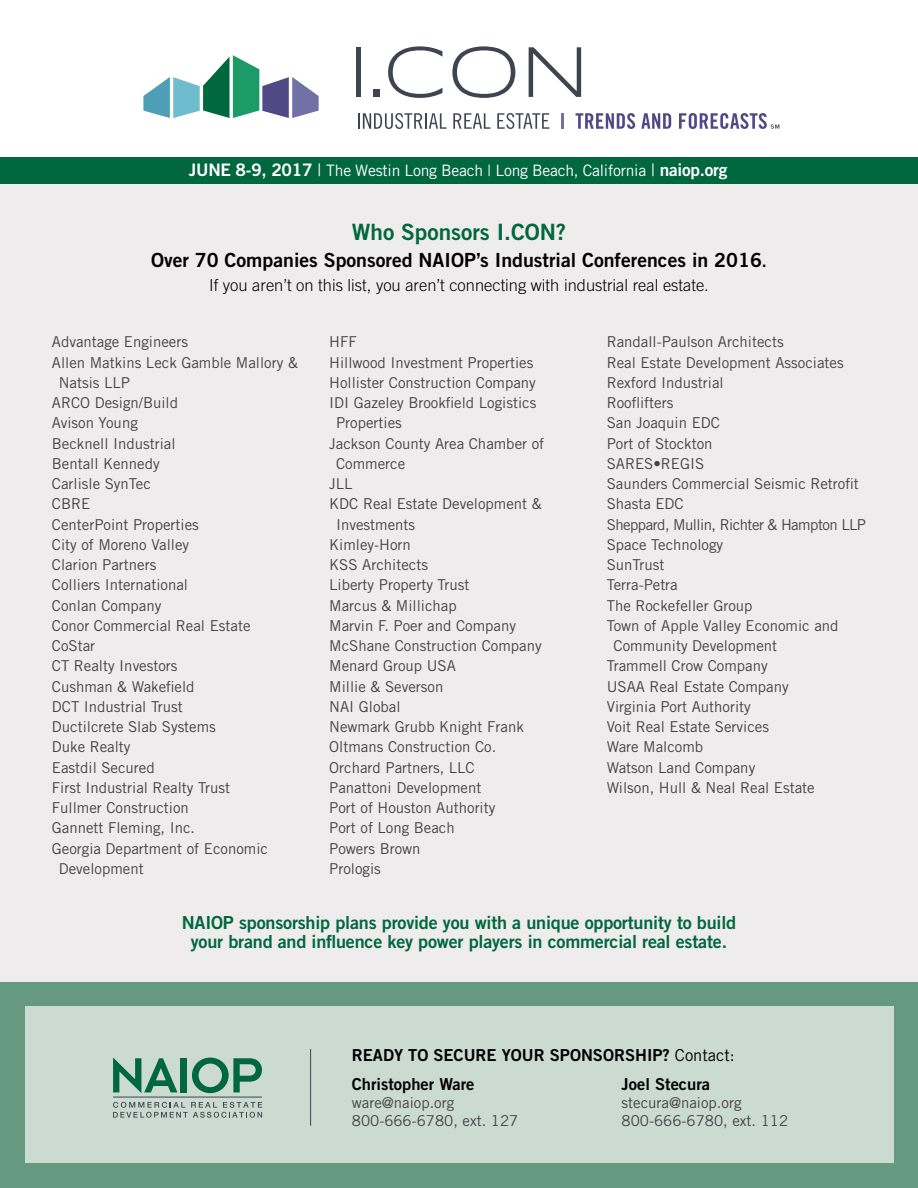
<style>
.page{position:relative;width:918px;height:1188px;background:#fff}
.page>*{position:absolute;margin:0;border:0;box-sizing:border-box;transform-origin:0 0}
.t1{font:22.5px "Trade Gothic LT Std Bd 2";color:#00673e}
.t2{font:19.5px "Trade Gothic LT Std Bd 2";color:#000}
.t3{font:18px/19.8px "Trade Gothic LT Std Bd 2";letter-spacing:-.01em;color:#00673e;text-align:center}
.t4{font:300 16.5px "Trade Gothic LT Std";color:#000}
.t5{font:16.5px/29.2px "Trade Gothic LT Std Bd 2";color:#000}
.t6{font:15.75px "Trade Gothic LT Std";letter-spacing:-.015em;color:#fff}
.t7{font:15px/18px "Trade Gothic LT Std";color:#464346}
.t8{font:15px "Trade Gothic LT Std";letter-spacing:-.035em;color:#464346}
.s1{font-family:"Trade Gothic LT Std Bd 2";font-size:17.25px}
.s2{font-size:17.25px}
.s3{font-size:16.5px}
.s4{font-family:"Trade Gothic LT Std"}
</style>
<div class="page">
<div style="left:0;top:177px;width:918px;height:812px;background:#eeecec"></div>
<div style="left:0;top:983px;width:918px;height:205px;background:#659a80"></div>
<div style="left:25px;top:1007px;width:868px;height:156px;background:#cbdbd2"></div>
<div style="left:0;top:157px;width:918px;height:26px;background:#00673e"></div>
<svg style="left:113px;top:1058px;width:64px;height:35px"></svg>
<div style="left:181px;top:1058px;width:6px;height:34px;background:#00673e"></div>
<svg style="left:192px;top:1058px;width:70px;height:35px"></svg>
<hr style="left:113px;top:1097px;width:149px;height:1px;background:#3f454f">
<svg style="left:113px;top:1102px;width:149px;height:16px"></svg>
<hr style="left:310px;top:1049px;width:1px;height:77px;background:#3f454f">
<svg style="left:358px;top:113px;width:89px;height:16px"></svg>
<svg style="left:453px;top:113px;width:37px;height:16px"></svg>
<svg style="left:497px;top:113px;width:52px;height:16px"></svg>
<hr style="left:561px;top:113px;width:3px;height:16px;background:#7171a6">
<svg style="left:576px;top:113px;width:59px;height:16px"></svg>
<svg style="left:641px;top:113px;width:30px;height:16px"></svg>
<hr style="left:357px;top:47px;width:4px;height:50px;background:#3f454f">
<div style="left:373px;top:89px;width:7px;height:8px;background:#3f454f"></div>
<svg style="left:388px;top:46px;width:54px;height:52px"></svg>
<svg style="left:452px;top:46px;width:63px;height:52px"></svg>
<svg style="left:529px;top:47px;width:52px;height:50px"></svg>
<svg style="left:143px;top:55px;width:176px;height:63px"></svg>
<svg style="left:679px;top:113px;width:100px;height:16px"></svg>
<p class="t6" style="left:189px;top:161px;width:540px"><span class="s1">JUNE 8-9, 2017</span> <span class="s2">|</span> The Westin Long Beach | Long Beach, California <span class="s2">|</span> <span class="s1">naiop.org</span></p>
<h1 class="t1" style="left:352px;top:218px;width:216px">Who Sponsors I.CON?</h1>
<h2 class="t2" style="left:151px;top:248px;width:617px">Over 70 Companies Sponsored NAIOP’s Industrial Conferences in 2016<span class="s3">.</span></h2>
<p class="t4" style="left:209px;top:276px;width:501px">If you aren’t on this list, you aren’t connecting with industrial real estate.</p>
<p class="t7" style="left:52px;top:333px;width:138px">Advantage Engineers</p>
<p class="t7" style="left:52px;top:353px;width:248px">Allen Matkins Leck Gamble Mallory &amp;</p>
<p class="t7" style="left:59px;top:373px;width:73px">Natsis LLP</p>
<p class="t7" style="left:52px;top:394px;width:128px">ARCO Design/Build</p>
<p class="t7" style="left:52px;top:414px;width:87px">Avison Young</p>
<p class="t7" style="left:52px;top:434px;width:125px">Becknell Industrial</p>
<p class="t7" style="left:52px;top:454px;width:109px">Bentall Kennedy</p>
<p class="t7" style="left:52px;top:475px;width:101px">Carlisle SynTec</p>
<p class="t7" style="left:52px;top:495px;width:40px">CBRE</p>
<p class="t7" style="left:52px;top:515px;width:149px">CenterPoint Properties</p>
<p class="t7" style="left:52px;top:535px;width:139px">City of Moreno Valley</p>
<p class="t7" style="left:52px;top:556px;width:106px">Clarion Partners</p>
<p class="t7" style="left:52px;top:576px;width:138px">Colliers International</p>
<p class="t7" style="left:52px;top:596px;width:111px">Conlan Company</p>
<p class="t7" style="left:52px;top:616px;width:200px">Conor Commercial Real Estate</p>
<p class="t7" style="left:52px;top:637px;width:45px">CoStar</p>
<p class="t7" style="left:52px;top:657px;width:127px">CT Realty Investors</p>
<p class="t7" style="left:52px;top:677px;width:144px">Cushman &amp; Wakefield</p>
<p class="t7" style="left:52px;top:697px;width:133px">DCT Industrial Trust</p>
<p class="t7" style="left:52px;top:718px;width:166px">Ductilcrete Slab Systems</p>
<p class="t7" style="left:52px;top:738px;width:80px">Duke Realty</p>
<p class="t7" style="left:52px;top:758px;width:104px">Eastdil Secured</p>
<p class="t7" style="left:52px;top:778px;width:180px">First Industrial Realty Trust</p>
<p class="t7" style="left:52px;top:799px;width:139px">Fullmer Construction</p>
<p class="t7" style="left:52px;top:819px;width:145px">Gannett Fleming, Inc.</p>
<p class="t7" style="left:52px;top:839px;width:218px">Georgia Department of Economic</p>
<p class="t7" style="left:59px;top:859px;width:87px">Development</p>
<p class="t7" style="left:329px;top:333px;width:29px">HFF</p>
<p class="t7" style="left:329px;top:353px;width:206px">Hillwood Investment Properties</p>
<p class="t7" style="left:329px;top:373px;width:208px">Hollister Construction Company</p>
<p class="t7" style="left:329px;top:394px;width:209px">IDI Gazeley Brookfield Logistics</p>
<p class="t7" style="left:336px;top:414px;width:67px">Properties</p>
<p class="t7" style="left:329px;top:434px;width:216px">Jackson County Area Chamber of</p>
<p class="t7" style="left:336px;top:454px;width:71px">Commerce</p>
<p class="t7" style="left:329px;top:475px;width:25px">JLL</p>
<p class="t7" style="left:329px;top:495px;width:214px">KDC Real Estate Development &amp;</p>
<p class="t7" style="left:336px;top:515px;width:81px">Investments</p>
<p class="t7" style="left:329px;top:535px;width:83px">Kimley-Horn</p>
<p class="t7" style="left:329px;top:556px;width:100px">KSS Architects</p>
<p class="t7" style="left:329px;top:576px;width:142px">Liberty Property Trust</p>
<p class="t7" style="left:329px;top:596px;width:129px">Marcus &amp; Millichap</p>
<p class="t7" style="left:329px;top:616px;width:188px">Marvin F. Poer and Company</p>
<p class="t7" style="left:329px;top:637px;width:214px">McShane Construction Company</p>
<p class="t7" style="left:329px;top:657px;width:128px">Menard Group USA</p>
<p class="t7" style="left:329px;top:677px;width:116px">Millie &amp; Severson</p>
<p class="t7" style="left:329px;top:697px;width:73px">NAI Global</p>
<p class="t7" style="left:329px;top:718px;width:196px">Newmark Grubb Knight Frank</p>
<p class="t7" style="left:329px;top:738px;width:169px">Oltmans Construction Co.</p>
<p class="t7" style="left:329px;top:758px;width:147px">Orchard Partners, LLC</p>
<p class="t7" style="left:329px;top:778px;width:154px">Panattoni Development</p>
<p class="t7" style="left:329px;top:799px;width:168px">Port of Houston Authority</p>
<p class="t7" style="left:329px;top:819px;width:127px">Port of Long Beach</p>
<p class="t7" style="left:329px;top:839px;width:93px">Powers Brown</p>
<p class="t7" style="left:329px;top:859px;width:53px">Prologis</p>
<p class="t7" style="left:607px;top:333px;width:179px">Randall-Paulson Architects</p>
<p class="t7" style="left:607px;top:353px;width:239px">Real Estate Development Associates</p>
<p class="t7" style="left:607px;top:373px;width:119px">Rexford Industrial</p>
<p class="t7" style="left:607px;top:394px;width:68px">Rooflifters</p>
<p class="t7" style="left:607px;top:414px;width:115px">San Joaquin EDC</p>
<p class="t7" style="left:607px;top:434px;width:107px">Port of Stockton</p>
<p class="t7" style="left:607px;top:454px;width:99px">SARES•REGIS</p>
<p class="t7" style="left:607px;top:475px;width:254px">Saunders Commercial Seismic Retrofit</p>
<p class="t7" style="left:607px;top:495px;width:79px">Shasta EDC</p>
<p class="t8" style="left:607px;top:515px;width:261px">Sheppard, Mullin, Richter &amp; Hampton LLP</p>
<p class="t7" style="left:607px;top:535px;width:118px">Space Technology</p>
<p class="t7" style="left:607px;top:556px;width:59px">SunTrust</p>
<p class="t7" style="left:607px;top:576px;width:73px">Terra-Petra</p>
<p class="t7" style="left:607px;top:596px;width:147px">The Rockefeller Group</p>
<p class="t7" style="left:607px;top:616px;width:233px">Town of Apple Valley Economic and</p>
<p class="t7" style="left:614px;top:637px;width:165px">Community Development</p>
<p class="t7" style="left:607px;top:657px;width:163px">Trammell Crow Company</p>
<p class="t7" style="left:607px;top:677px;width:184px">USAA Real Estate Company</p>
<p class="t7" style="left:607px;top:697px;width:146px">Virginia Port Authority</p>
<p class="t7" style="left:607px;top:718px;width:164px">Voit Real Estate Services</p>
<p class="t7" style="left:607px;top:738px;width:98px">Ware Malcomb</p>
<p class="t7" style="left:607px;top:758px;width:150px">Watson Land Company</p>
<p class="t7" style="left:607px;top:778px;width:210px">Wilson, Hull &amp; Neal Real Estate</p>
<p class="t3" style="left:182px;top:912px;width:556px">NAIOP sponsorship plans provide you with a unique opportunity to build your brand and influence key power players in commercial real estate.</p>
<p class="t5" style="left:352px;top:1040px;width:385px">READY TO SECURE YOUR SPONSORSHIP? <span class="s4">Contact:<br></span>Christopher Ware</p>
<p class="t7" style="left:352px;top:1094px;width:168px">ware@naiop.org<br>800-666-6780, ext. 127</p>
<p class="t5" style="left:622px;top:1069px;width:90px">Joel Stecura</p>
<p class="t7" style="left:622px;top:1094px;width:168px">stecura@naiop.org<br>800-666-6780, ext. 112</p>
</div>
